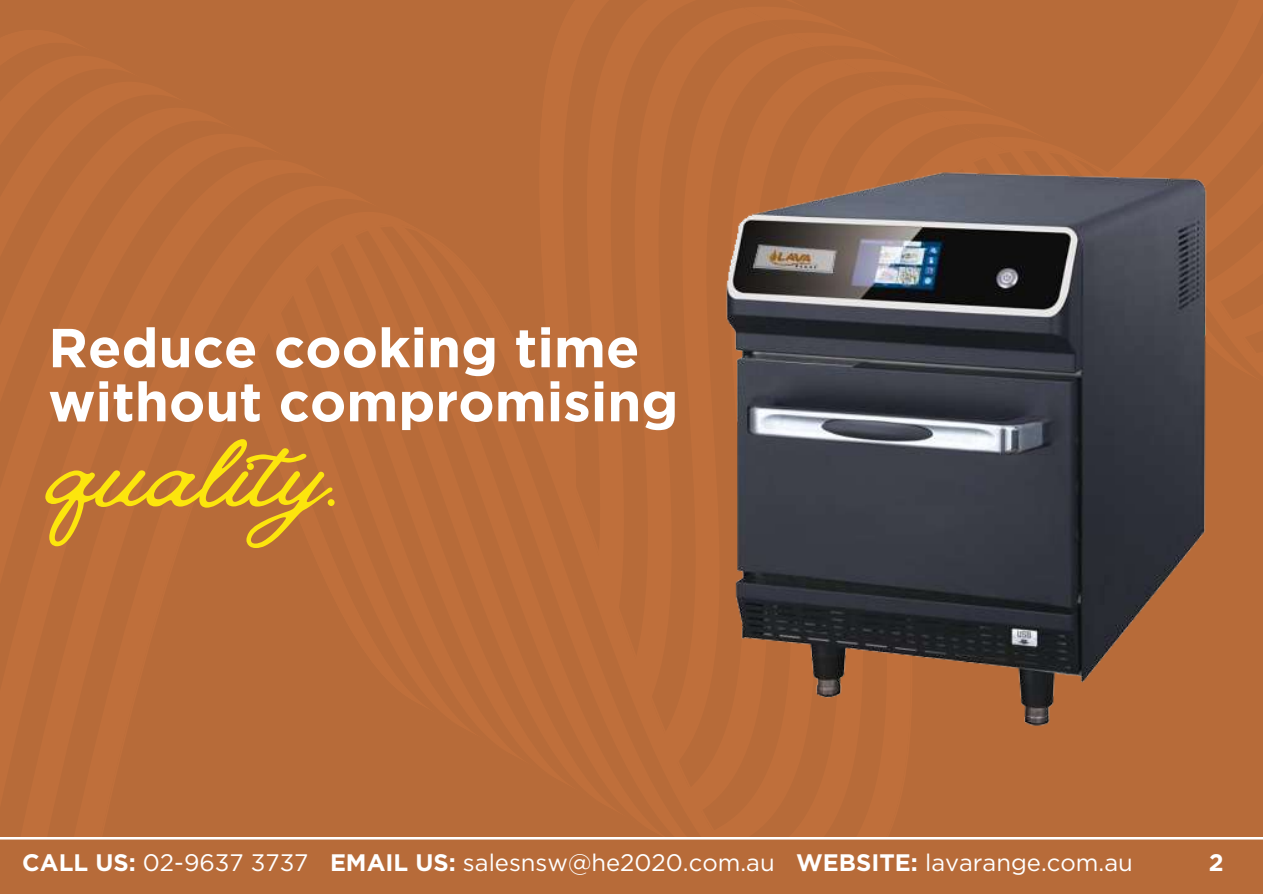
<style>
.page{position:relative;width:1263px;height:894px;background:#fff}
.page>*{position:absolute;margin:0;border:0;box-sizing:border-box;transform-origin:0 0}
.t1{font:135px "Vintage Goods";color:#fce50d}
.t2{font:700 54.75px/54px "Gotham";color:#fff}
.t3{font:23.85px "Gotham";color:#fff}
.t4{font:700 23.85px "Gotham";color:#fff}
.s1{font-weight:700}
</style>
<div class="page">
<div style="left:0;top:0;width:1263px;height:837px;background:#b76b39"></div>
<div style="left:0;top:839px;width:1263px;height:54px;background:#b76b39"></div>
<img style="left:706px;top:156px;width:517px;height:580px">
<h2 class="t2" style="left:48px;top:320px;width:632px">Reduce cooking time without compromising</h2>
<h1 class="t1" style="left:48px;top:388px;width:296px">quality.</h1>
<p class="t3" style="left:22px;top:848px;width:1112px"><span class="s1">CALL US:</span> 02-9637 3737 <span class="s1">EMAIL US:</span> salesnsw@he2020.com.au <span class="s1">WEBSITE:</span> lavarange.com.au</p>
<p class="t4" style="left:1209px;top:848px;width:16px">2</p>
</div>
